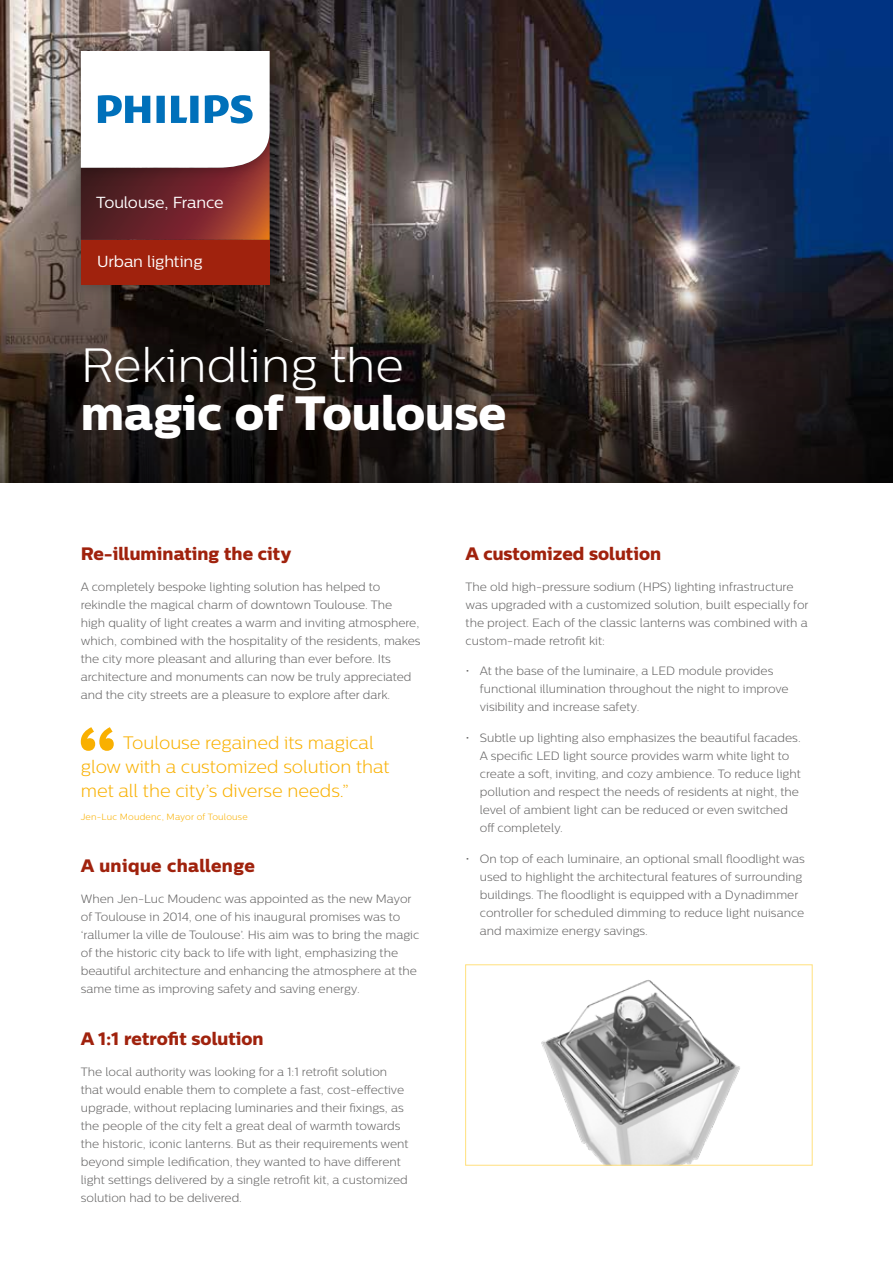
<style>
.page{position:relative;width:893px;height:1263px;background:#fff}
.page>*{position:absolute;margin:0;border:0;box-sizing:border-box;transform-origin:0 0}
.t1{font:48px "Centrale Sans X Bold";color:#fff}
.t2{font:300 48px "Centrale Sans";color:#fff}
.t3{font:300 18px/24px "Centrale Sans";color:#f9b000}
.t4{font:18px "Centrale Sans X Bold";color:#a0220d}
.t5{font:18px "Centrale Sans X Bold";letter-spacing:.02em;color:#a0220d}
.t6{font:16.05px "Centrale Sans";letter-spacing:-.005em;color:#fff}
.t7{font:300 12px/18px "Centrale Sans";color:#646363}
.t8{font:300 9px "Centrale Sans";letter-spacing:.02em;color:#f9b000}
</style>
<div class="page">
<img style="left:0;top:0;width:893px;height:265px">
<svg style="left:0;top:265px;width:893px;height:218px;background:#2f2725"></svg>
<img style="left:58px;top:191px;width:235px;height:26px">
<img style="left:58px;top:28px;width:235px;height:163px">
<svg style="left:81px;top:51px;width:189px;height:166px"></svg>
<img style="left:58px;top:217px;width:235px;height:90px">
<div style="left:81px;top:240px;width:189px;height:44px;background:#a0220d"></div>
<img style="left:541px;top:980px;width:199px;height:183px">
<div style="left:465px;top:964px;width:348px;height:201px;border:1px solid #ffe07d"></div>
<svg style="left:81px;top:727px;width:33px;height:24px"></svg>
<h3 class="t6" style="left:96px;top:193px;width:129px">Toulouse, France</h3>
<h3 class="t6" style="left:97px;top:252px;width:107px">Urban lighting</h3>
<h1 class="t2" style="left:81px;top:338px;width:325px">Rekindling the</h1>
<h1 class="t1" style="left:81px;top:383px;width:427px">magic of Toulouse</h1>
<h2 class="t4" style="left:81px;top:542px;width:212px">Re-illuminating the city</h2>
<p class="t7" style="left:81px;top:577px;width:341px">A completely bespoke lighting solution has helped to rekindle the magical charm of downtown Toulouse. The<br>high quality of light creates a warm and inviting atmosphere, which, combined with the hospitality of the residents, makes the city more pleasant and alluring than ever before. Its architecture and monuments can now be truly appreciated and the city streets are a pleasure to explore after dark.</p>
<h2 class="t3" style="left:81px;top:731px;width:310px;text-indent:43px">Toulouse regained its magical glow with a customized solution that met all the city’s diverse needs.”</h2>
<p class="t8" style="left:81px;top:812px;width:168px">Jen-Luc Moudenc, Mayor of Toulouse</p>
<h2 class="t5" style="left:81px;top:855px;width:176px">A unique challenge</h2>
<p class="t7" style="left:81px;top:890px;width:340px">When Jen-Luc Moudenc was appointed as the new Mayor of Toulouse in 2014, one of his inaugural promises was to ‘rallumer la ville de Toulouse’. His aim was to bring the magic of the historic city back to life with light, emphasizing the beautiful architecture and enhancing the atmosphere at the same time as improving safety and saving energy.</p>
<h2 class="t4" style="left:81px;top:1027px;width:184px">A 1:1 retrofit solution</h2>
<p class="t7" style="left:81px;top:1062px;width:329px">The local authority was looking for a 1:1 retrofit solution that would enable them to complete a fast, cost-effective upgrade, without replacing luminaries and their fixings, as the people of the city felt a great deal of warmth towards the historic, iconic lanterns. But as their requirements went beyond simple ledification, they wanted to have different light settings delivered by a single retrofit kit, a customized solution had to be delivered.</p>
<h2 class="t4" style="left:466px;top:542px;width:197px">A customized solution</h2>
<p class="t7" style="left:466px;top:577px;width:344px">The old high-pressure sodium (HPS) lighting infrastructure was upgraded with a customized solution, built especially for the project. Each of the classic lanterns was combined with a custom-made retrofit kit:</p>
<p class="t7" style="left:480px;top:662px;width:310px;text-indent:-14px">• At the base of the luminaire, a LED module provides functional illumination throughout the night to improve visibility and increase safety.</p>
<p class="t7" style="left:480px;top:729px;width:322px;text-indent:-14px">• Subtle up lighting also emphasizes the beautiful facades.<br>A specific LED light source provides warm white light to create a soft, inviting, and cozy ambience. To reduce light pollution and respect the needs of residents at night, the level of ambient light can be reduced or even switched off completely.</p>
<p class="t7" style="left:480px;top:850px;width:326px;text-indent:-14px">• On top of each luminaire, an optional small floodlight was used to highlight the architectural features of surrounding buildings. The floodlight is equipped with a Dynadimmer controller for scheduled dimming to reduce light nuisance and maximize energy savings.</p>
</div>
